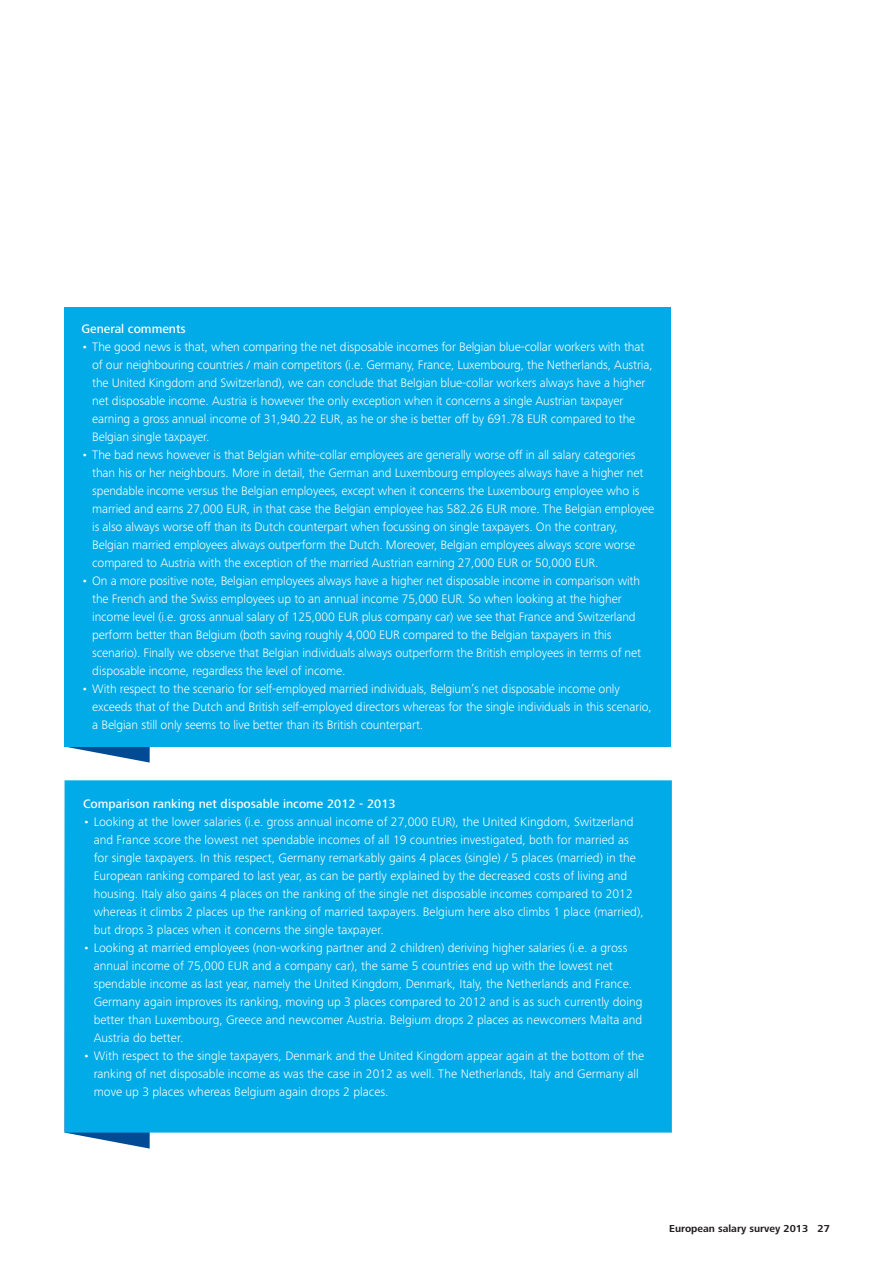
<style>
.page{position:relative;width:893px;height:1263px;background:#fff}
.page>*{position:absolute;margin:0;border:0;box-sizing:border-box;transform-origin:0 0}
.t1{font:300 12.75px/18px "Frutiger Next Pro";letter-spacing:-.01em;color:#fff}
.t2{font:500 12.75px "Frutiger Next Pro";color:#fff}
.t3{font:700 10.5px "Frutiger Next Pro";color:#231f20}
</style>
<div class="page">
<svg style="left:65px;top:746px;width:85px;height:16px"></svg>
<svg style="left:65px;top:1132px;width:85px;height:16px"></svg>
<div style="left:65px;top:307px;width:606px;height:439px;background:#00abe7"></div>
<div style="left:65px;top:781px;width:606px;height:351px;background:#00abe7"></div>
<div style="left:65px;top:780px;width:607px;height:352px;border:2px solid #00abe7"></div>
<p class="t2" style="left:82px;top:322px;width:106px">General comments</p>
<p class="t1" style="left:92px;top:338px;width:562px;text-indent:-11px">• The good news is that, when comparing the net disposable incomes for Belgian blue-collar workers with that of our neighbouring countries / main competitors (i.e. Germany, France, Luxembourg, the Netherlands, Austria, the United Kingdom and Switzerland), we can conclude that Belgian blue-collar workers always have a higher net disposable income. Austria is however the only exception when it concerns a single Austrian taxpayer earning a gross annual income of 31,940.22 EUR, as he or she is better off by 691.78 EUR compared to the Belgian single taxpayer.</p>
<p class="t1" style="left:92px;top:446px;width:563px;text-indent:-11px">• The bad news however is that Belgian white-collar employees are generally worse off in all salary categories than his or her neighbours. More in detail, the German and Luxembourg employees always have a higher net spendable income versus the Belgian employees, except when it concerns the Luxembourg employee who is married and earns 27,000 EUR, in that case the Belgian employee has 582.26 EUR more. The Belgian employee is also always worse off than its Dutch counterpart when focussing on single taxpayers. On the contrary, Belgian married employees always outperform the Dutch. Moreover, Belgian employees always score worse compared to Austria with the exception of the married Austrian earning 27,000 EUR or 50,000 EUR.</p>
<p class="t1" style="left:92px;top:572px;width:550px;text-indent:-11px">• On a more positive note, Belgian employees always have a higher net disposable income in comparison with the French and the Swiss employees up to an annual income 75,000 EUR. So when looking at the higher income level (i.e. gross annual salary of 125,000 EUR plus company car) we see that France and Switzerland perform better than Belgium (both saving roughly 4,000 EUR compared to the Belgian taxpayers in this scenario). Finally we observe that Belgian individuals always outperform the British employees in terms of net disposable income, regardless the level of income.</p>
<p class="t1" style="left:92px;top:680px;width:561px;text-indent:-11px">• With respect to the scenario for self-employed married individuals, Belgium’s net disposable income only exceeds that of the Dutch and British self-employed directors whereas for the single individuals in this scenario, a Belgian still only seems to live better than its British counterpart.</p>
<p class="t2" style="left:83px;top:796px;width:314px">Comparison ranking net disposable income 2012 - 2013</p>
<p class="t1" style="left:94px;top:813px;width:552px;text-indent:-11px">• Looking at the lower salaries (i.e. gross annual income of 27,000 EUR), the United Kingdom, Switzerland and France score the lowest net spendable incomes of all 19 countries investigated, both for married as for single taxpayers. In this respect, Germany remarkably gains 4 places (single) / 5 places (married) in the European ranking compared to last year, as can be partly explained by the decreased costs of living and housing. Italy also gains 4 places on the ranking of the single net disposable incomes compared to 2012 whereas it climbs 2 places up the ranking of married taxpayers. Belgium here also climbs 1 place (married), but drops 3 places when it concerns the single taxpayer.</p>
<p class="t1" style="left:94px;top:939px;width:550px;text-indent:-11px">• Looking at married employees (non-working partner and 2 children) deriving higher salaries (i.e. a gross annual income of 75,000 EUR and a company car), the same 5 countries end up with the lowest net spendable income as last year, namely the United Kingdom, Denmark, Italy, the Netherlands and France.<br>Germany again improves its ranking, moving up 3 places compared to 2012 and is as such currently doing better than Luxembourg, Greece and newcomer Austria. Belgium drops 2 places as newcomers Malta and Austria do better.</p>
<p class="t1" style="left:94px;top:1047px;width:552px;text-indent:-11px">• With respect to the single taxpayers, Denmark and the United Kingdom appear again at the bottom of the ranking of net disposable income as was the case in 2012 as well. The Netherlands, Italy and Germany all move up 3 places whereas Belgium again drops 2 places.</p>
<p class="t3" style="left:669px;top:1222px;width:162px">European salary survey 2013 27</p>
</div>
